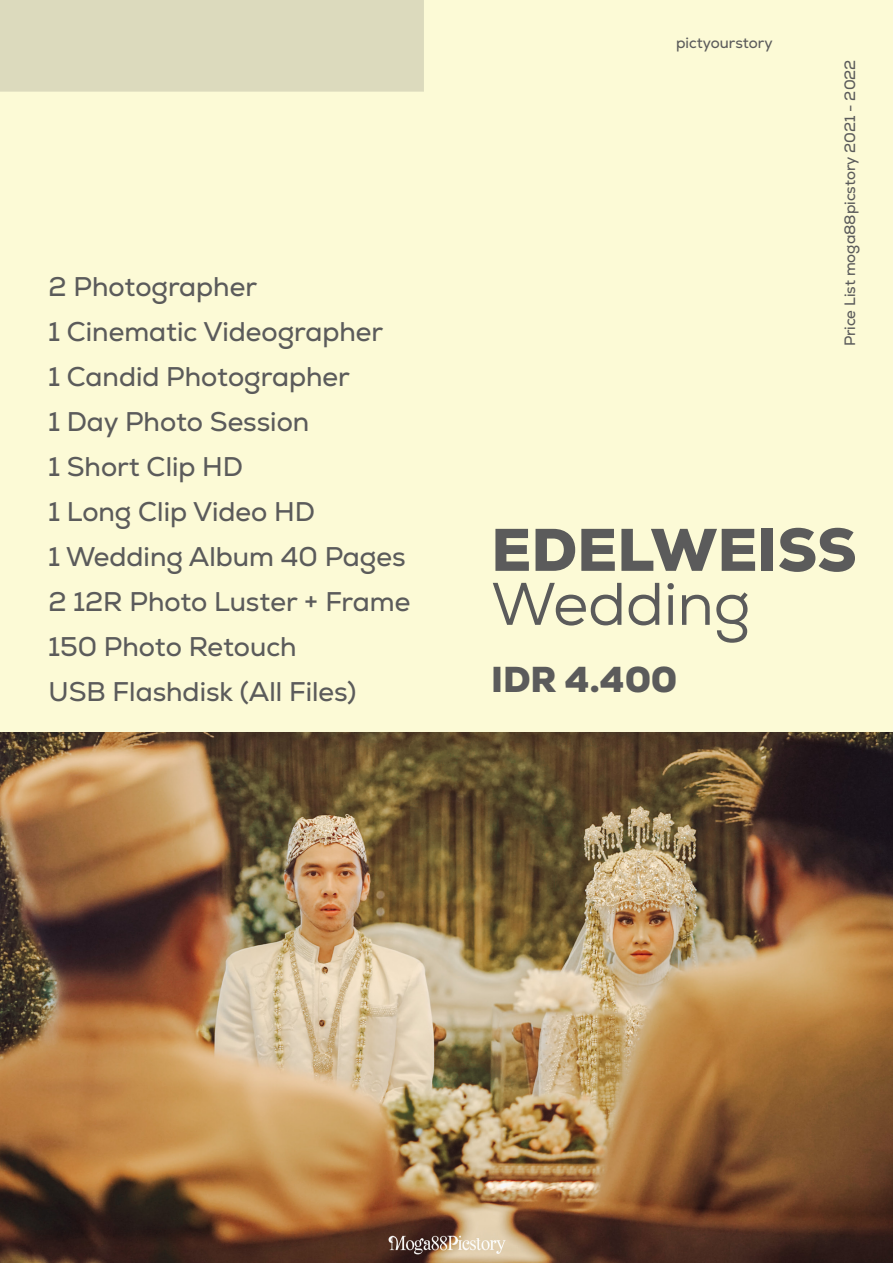
<style>
.page{position:relative;width:893px;height:1263px;background:#fcfad6}
.page>*{position:absolute;margin:0;border:0;box-sizing:border-box;transform-origin:0 0}
.t1{font:900 60px "Nexa";color:#5b5b5b}
.t2{font:60px "Nexa";color:#5b5b5b}
.t3{font:900 36px "Nexa";color:#5b5b5b}
.t4{font:27px/45px "Nexa";color:#5b5b5b}
.t5{font:15px "Nexa";color:#5b5b5b}
</style>
<div class="page">
<div style="left:0;top:0;width:424px;height:92px;background:#dcdabd"></div>
<img style="left:0;top:732px;width:893px;height:531px">
<p class="t4" style="left:49px;top:265px;width:363px">2 Photographer<br>1 Cinematic Videographer<br>1 Candid Photographer<br>1 Day Photo Session<br>1 Short Clip HD<br>1 Long Clip Video HD<br>1 Wedding Album 40 Pages<br>2 12R Photo Luster + Frame<br>150 Photo Retouch<br>USB Flashdisk (All Files)</p>
<p class="t5" style="left:676px;top:33px;width:98px">pictyourstory</p>
<p class="t5" style="left:841px;top:346px;width:288px;rotate:-90deg">Price List moga88picstory 2021 - 2022</p>
<h1 class="t1" style="left:491px;top:511px;width:367px">EDELWEISS</h1>
<h1 class="t2" style="left:491px;top:567px;width:261px">Wedding</h1>
<h2 class="t3" style="left:491px;top:656px;width:187px">IDR 4.400</h2>
</div>
